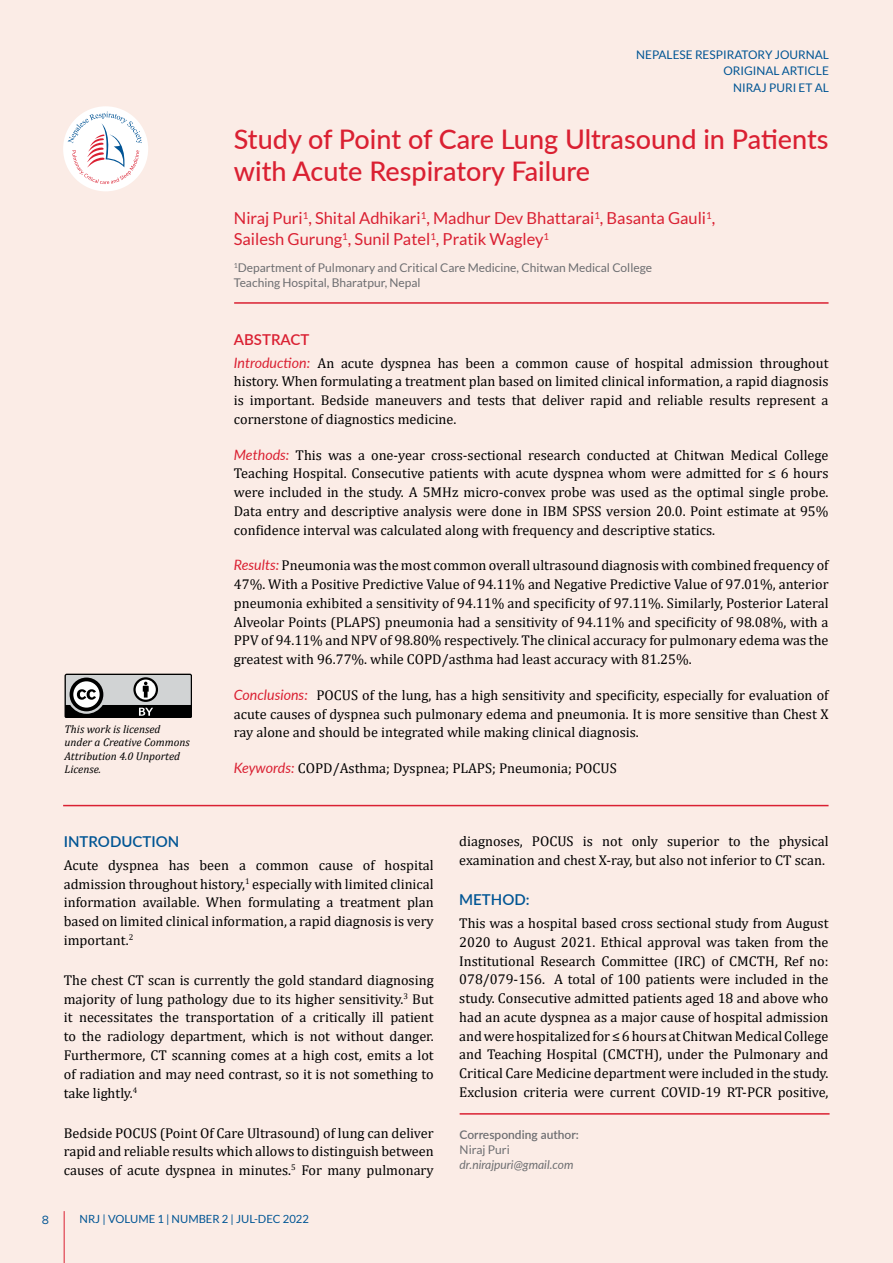
<style>
.page{position:relative;width:893px;height:1263px;background:#fbece6}
.page>*{position:absolute;margin:0;border:0;box-sizing:border-box;transform-origin:0 0}
.t1{font:500 27px/32.4px "Lato";color:#da2032}
.t2{font:16.5px/21px "Lato";color:#da2032}
.t3{font:600 15px "Lato";color:#005594}
.t4{font:600 15px "Lato";color:#da2032}
.t5{font:14.25px/18.8px "Cambria";color:#000;text-align:justify}
.t6{font:12px/15px "Lato";color:#6d6e71}
.t7{font:italic 12px "Lato";color:#6d6e71}
.t8{font:600 12px "Lato";color:#6d6e71}
.t9{font:12px "Metropolis";color:#005594}
.t10{font:11.85px/16.5px "Lato";color:#005594;text-align:right}
.t11{font:italic 11.25px/13.5px "Cambria";color:#000}
.t12{font:11.25px "Lato";color:#005594}
.s1{font-family:"Lato";font-style:italic;color:#da2032}
</style>
<div class="page">
<hr style="left:234px;top:302px;width:594px;height:2px;background:#da2032">
<hr style="left:63px;top:805px;width:765px;height:1px;background:#da2032">
<div style="left:63px;top:106px;width:85px;height:85px;background:#fff;border-radius:50%"></div>
<svg style="left:68px;top:112px;width:74px;height:72px"></svg>
<hr style="left:460px;top:1113px;width:370px;height:1px;background:#da2032">
<svg style="left:65px;top:674px;width:127px;height:44px;background:#828383"></svg>
<hr style="left:64px;top:1211px;width:1px;height:52px;background:#da2032">
<p class="t10" style="left:636px;top:46px;width:194px">NEPALESE RESPIRATORY JOURNAL<br>ORIGINAL ARTICLE<br>NIRAJ PURI ET AL</p>
<h1 class="t1" style="left:234px;top:122px;width:596px">Study of Point of Care Lung Ultrasound in Patients with Acute Respiratory Failure</h1>
<p class="t2" style="left:234px;top:208px;width:483px">Niraj Puri<sup>1</sup>, Shital Adhikari<sup>1</sup>, Madhur Dev Bhattarai<sup>1</sup>, Basanta Gauli<sup>1</sup>,<br>Sailesh Gurung<sup>1</sup>, Sunil Patel<sup>1</sup>, Pratik Wagley<sup>1</sup></p>
<p class="t11" style="left:65px;top:722px;width:127px">This work is licensed under a Creative Commons<br>Attribution 4.0 Unported<br>License.</p>
<p class="t6" style="left:234px;top:260px;width:420px"><sup>1</sup>Department of Pulmonary and Critical Care Medicine, Chitwan Medical College<br>Teaching Hospital, Bharatpur, Nepal</p>
<p class="t4" style="left:234px;top:328px;width:77px">ABSTRACT</p>
<p class="t5" style="left:234px;top:353px;width:596px"><span class="s1">Introduction:</span> An acute dyspnea has been a common cause of hospital admission throughout history. When formulating a treatment plan based on limited clinical information, a rapid diagnosis is important. Bedside maneuvers and tests that deliver rapid and reliable results represent a cornerstone of diagnostics medicine.</p>
<p class="t5" style="left:234px;top:445px;width:596px"><span class="s1">Methods:</span> This was a one-year cross-sectional research conducted at Chitwan Medical College Teaching Hospital. Consecutive patients with acute dyspnea whom were admitted for ≤ 6 hours were included in the study. A 5MHz micro-convex probe was used as the optimal single probe.<br>Data entry and descriptive analysis were done in IBM SPSS version 20.0. Point estimate at 95% confidence interval was calculated along with frequency and descriptive statics.</p>
<p class="t5" style="left:234px;top:556px;width:596px"><span class="s1">Results:</span> Pneumonia was the most common overall ultrasound diagnosis with combined frequency of 47%. With a Positive Predictive Value of 94.11% and Negative Predictive Value of 97.01%, anterior pneumonia exhibited a sensitivity of 94.11% and specificity of 97.11%. Similarly, Posterior Lateral Alveolar Points (PLAPS) pneumonia had a sensitivity of 94.11% and specificity of 98.08%, with a PPV of 94.11% and NPV of 98.80% respectively. The clinical accuracy for pulmonary edema was the greatest with 96.77%. while COPD/asthma had least accuracy with 81.25%.</p>
<p class="t5" style="left:234px;top:686px;width:596px"><span class="s1">Conclusions:</span> POCUS of the lung, has a high sensitivity and specificity, especially for evaluation of acute causes of dyspnea such pulmonary edema and pneumonia. It is more sensitive than Chest X ray alone and should be integrated while making clinical diagnosis.</p>
<p class="t5" style="left:234px;top:759px;width:384px"><span class="s1">Keywords:</span> COPD/Asthma; Dyspnea; PLAPS; Pneumonia; POCUS</p>
<p class="t3" style="left:64px;top:830px;width:117px">INTRODUCTION</p>
<p class="t5" style="left:64px;top:856px;width:371px">Acute dyspnea has been a common cause of hospital admission throughout history,<sup>1</sup> especially with limited clinical information available. When formulating a treatment plan based on limited clinical information, a rapid diagnosis is very important.<sup>2</sup></p>
<p class="t5" style="left:64px;top:971px;width:371px">The chest CT scan is currently the gold standard diagnosing majority of lung pathology due to its higher sensitivity.<sup>3</sup> But it necessitates the transportation of a critically ill patient to the radiology department, which is not without danger.<br>Furthermore, CT scanning comes at a high cost, emits a lot of radiation and may need contrast, so it is not something to take lightly.<sup>4</sup></p>
<p class="t5" style="left:64px;top:1123px;width:371px">Bedside POCUS (Point Of Care Ultrasound) of lung can deliver rapid and reliable results which allows to distinguish between causes of acute dyspnea in minutes.<sup>5</sup> For many pulmonary</p>
<p class="t9" style="left:42px;top:1212px;width:9px">8</p>
<p class="t12" style="left:80px;top:1213px;width:231px">NRJ | VOLUME 1 | NUMBER 2 | JUL-DEC 2022</p>
<p class="t5" style="left:459px;top:832px;width:371px">diagnoses, POCUS is not only superior to the physical examination and chest X-ray, but also not inferior to CT scan.</p>
<p class="t3" style="left:459px;top:889px;width:72px">METHOD:</p>
<p class="t5" style="left:459px;top:914px;width:371px">This was a hospital based cross sectional study from August 2020 to August 2021. Ethical approval was taken from the Institutional Research Committee (IRC) of CMCTH, Ref no:<br>078/079-156. A total of 100 patients were included in the study. Consecutive admitted patients aged 18 and above who had an acute dyspnea as a major cause of hospital admission and were hospitalized for ≤ 6 hours at Chitwan Medical College and Teaching Hospital (CMCTH), under the Pulmonary and Critical Care Medicine department were included in the study.<br>Exclusion criteria were current COVID-19 RT-PCR positive,</p>
<p class="t8" style="left:460px;top:1126px;width:121px">Corresponding author:</p>
<p class="t6" style="left:460px;top:1142px;width:52px">Niraj Puri</p>
<p class="t7" style="left:460px;top:1156px;width:115px">dr.nirajpuri@gmail.com</p>
</div>
